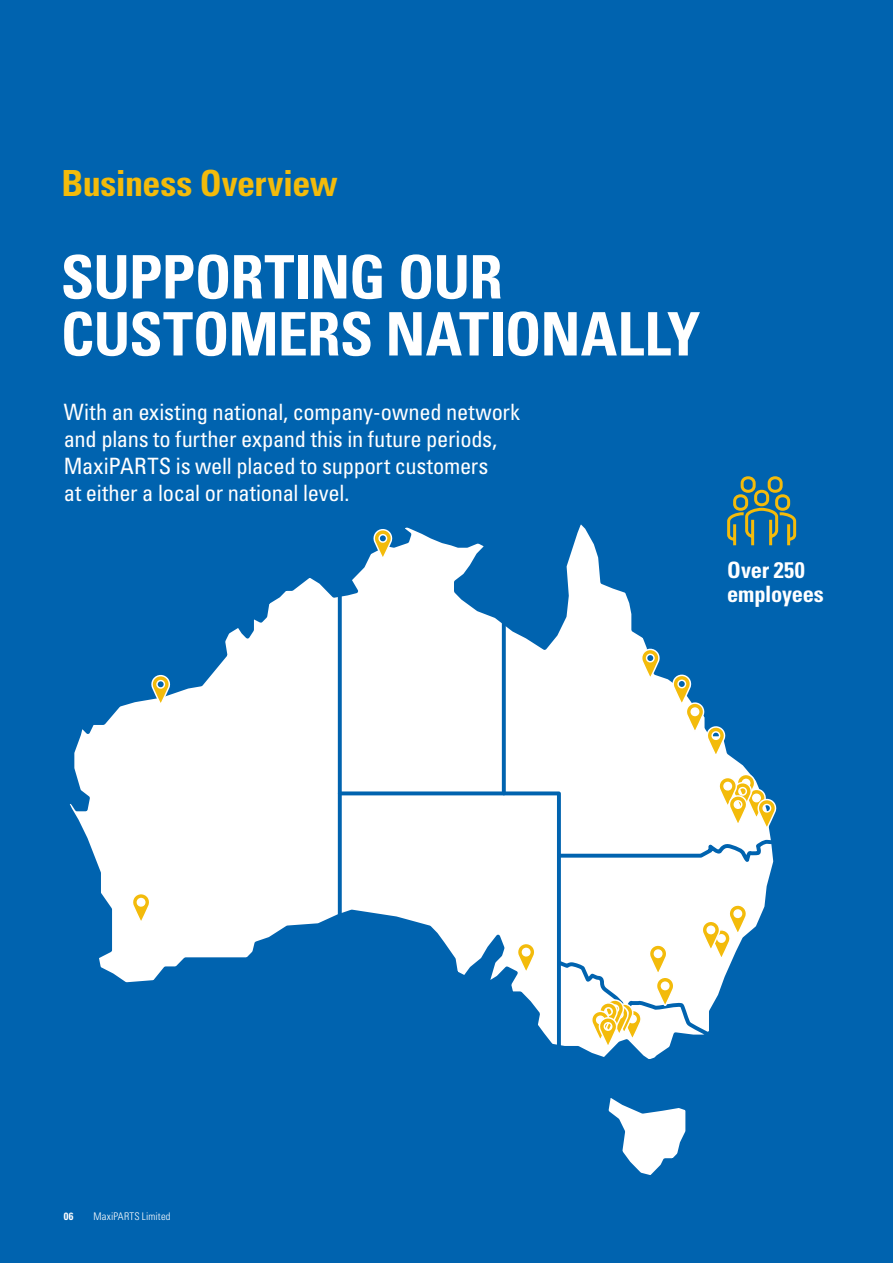
<style>
.page{position:relative;width:893px;height:1263px;background:#fff}
.page>*{position:absolute;margin:0;border:0;box-sizing:border-box;transform-origin:0 0}
.t1{font:700 condensed 60px/57px "Univers LT Std";letter-spacing:-.01em;color:#fff}
.t2{font:700 condensed 36px "Univers LT Std";letter-spacing:-.015em;color:#f3bb0b}
.t3{font:condensed 22.5px/27px "Univers LT Std";letter-spacing:-.015em;color:#fff}
.t4{font:700 condensed 22.5px/24px "Univers LT Std";letter-spacing:-.01em;color:#fff}
.t5{font:300 condensed 10.5px "Univers LT Std";letter-spacing:.015em;color:#fff}
.t6{font:700 condensed 10.5px "Univers LT Std";color:#fff}
</style>
<div class="page">
<div style="left:0;top:0;width:892px;height:1263px;background:#0063af"></div>
<svg style="left:608px;top:1098px;width:78px;height:77px"></svg>
<svg style="left:69px;top:524px;width:708px;height:535px"></svg>
<svg style="left:338px;top:595px;width:4px;height:194px"></svg>
<svg style="left:336px;top:789px;width:227px;height:262px"></svg>
<svg style="left:502px;top:622px;width:4px;height:171px"></svg>
<svg style="left:555px;top:838px;width:222px;height:26px"></svg>
<svg style="left:130px;top:892px;width:20px;height:31px"></svg>
<svg style="left:150px;top:674px;width:20px;height:31px"></svg>
<svg style="left:372px;top:528px;width:20px;height:31px"></svg>
<svg style="left:639px;top:648px;width:21px;height:31px"></svg>
<svg style="left:671px;top:674px;width:54px;height:82px"></svg>
<svg style="left:717px;top:773px;width:59px;height:56px"></svg>
<svg style="left:515px;top:942px;width:21px;height:31px"></svg>
<svg style="left:554px;top:903px;width:193px;height:144px"></svg>
<svg style="left:726px;top:476px;width:71px;height:72px"></svg>
<h2 class="t2" style="left:61px;top:161px;width:278px">Business Overview</h2>
<h1 class="t1" style="left:61px;top:248px;width:641px">SUPPORTING OUR<br>CUSTOMERS NATIONALLY</h1>
<p class="t3" style="left:64px;top:398px;width:458px">With an existing national, company-owned network and plans to further expand this in future periods, MaxiPARTS is well placed to support customers<br>at either a local or national level.</p>
<p class="t4" style="left:727px;top:558px;width:98px">Over 250 employees</p>
<p class="t6" style="left:64px;top:1209px;width:11px">06</p>
<p class="t5" style="left:94px;top:1209px;width:79px">MaxiPARTS Limited</p>
</div>
